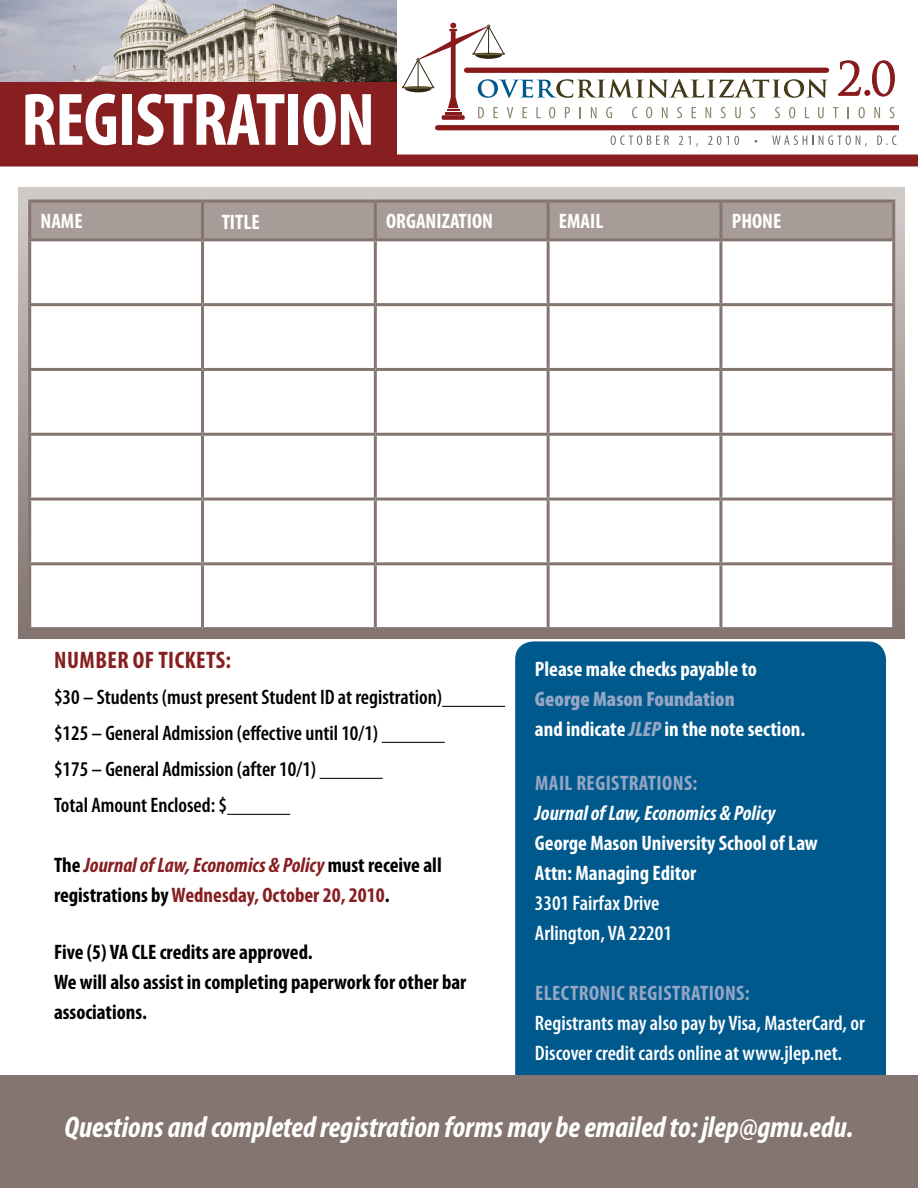
<style>
.page{position:relative;width:918px;height:1188px;background:#fff}
.page>*{position:absolute;margin:0;border:0;box-sizing:border-box;transform-origin:0 0}
.t1{font:700 condensed 75px "Myriad Pro";letter-spacing:-.015em;color:#fff}
.t2{font:italic 700 condensed 30px "Myriad Pro";color:#fff}
.t3{font:700 condensed 24px "Myriad Pro";color:#871e20}
.t4{font:700 condensed 21px/30px "Myriad Pro";color:#000}
.t5{font:700 condensed 21px/30px "Myriad Pro";color:#fff}
.t6{font:600 condensed 21px/36px "Myriad Pro";color:#000}
.t7{font:600 condensed 21px/30px "Myriad Pro";color:#fff}
.t8{font:700 condensed 21px "Myriad Pro";letter-spacing:.02em;color:#95a6c4}
.t9{font:italic 700 condensed 21px "Myriad Pro";color:#fff}
.s1{font-style:italic;color:#871e20}
.s2{color:#871e20}
.s3{font-weight:900;color:#95a6c4}
.s4{font-weight:900;font-style:italic;color:#95a6c4}
</style>
<div class="page">
<img style="left:0;top:0;width:397px;height:82px">
<div style="left:0;top:82px;width:397px;height:78px;background:#871e20"></div>
<div style="left:18px;top:188px;width:886px;height:451px;background:linear-gradient(to bottom,#d2cbc9,#81716d)"></div>
<hr style="left:442px;top:706px;width:63px;height:1px;background:#000">
<hr style="left:382px;top:742px;width:63px;height:1px;background:#000">
<hr style="left:320px;top:778px;width:63px;height:1px;background:#000">
<hr style="left:227px;top:814px;width:63px;height:1px;background:#000">
<div style="left:515px;top:641px;width:371px;height:474px;background:#00598d;border-radius:18px"></div>
<div style="left:31px;top:202px;width:861px;height:36px;background:#a89c98"></div>
<svg style="left:31px;top:241px;width:861px;height:386px"></svg>
<hr style="left:28px;top:200px;width:175px;height:2px;background:#847570">
<hr style="left:28px;top:202px;width:3px;height:36px;background:#847570">
<hr style="left:203px;top:200px;width:172px;height:2px;background:#847570">
<hr style="left:201px;top:202px;width:3px;height:36px;background:#847570">
<hr style="left:375px;top:200px;width:173px;height:2px;background:#847570">
<hr style="left:374px;top:202px;width:3px;height:36px;background:#847570">
<hr style="left:548px;top:200px;width:173px;height:2px;background:#847570">
<hr style="left:547px;top:202px;width:3px;height:36px;background:#847570">
<hr style="left:721px;top:200px;width:174px;height:2px;background:#847570">
<hr style="left:719px;top:202px;width:3px;height:36px;background:#847570">
<hr style="left:892px;top:202px;width:3px;height:36px;background:#847570">
<hr style="left:28px;top:238px;width:175px;height:3px;background:#847570">
<hr style="left:28px;top:241px;width:3px;height:62px;background:#847570">
<hr style="left:203px;top:238px;width:172px;height:3px;background:#847570">
<hr style="left:201px;top:241px;width:3px;height:62px;background:#847570">
<hr style="left:375px;top:238px;width:173px;height:3px;background:#847570">
<hr style="left:374px;top:241px;width:3px;height:62px;background:#847570">
<hr style="left:548px;top:238px;width:173px;height:3px;background:#847570">
<hr style="left:547px;top:241px;width:3px;height:62px;background:#847570">
<hr style="left:721px;top:238px;width:174px;height:3px;background:#847570">
<hr style="left:719px;top:241px;width:3px;height:62px;background:#847570">
<hr style="left:892px;top:241px;width:3px;height:62px;background:#847570">
<hr style="left:28px;top:303px;width:175px;height:3px;background:#847570">
<hr style="left:28px;top:306px;width:3px;height:62px;background:#847570">
<hr style="left:203px;top:303px;width:172px;height:3px;background:#847570">
<hr style="left:201px;top:306px;width:3px;height:62px;background:#847570">
<hr style="left:375px;top:303px;width:173px;height:3px;background:#847570">
<hr style="left:374px;top:306px;width:3px;height:62px;background:#847570">
<hr style="left:548px;top:303px;width:173px;height:3px;background:#847570">
<hr style="left:547px;top:306px;width:3px;height:62px;background:#847570">
<hr style="left:721px;top:303px;width:174px;height:3px;background:#847570">
<hr style="left:719px;top:306px;width:3px;height:62px;background:#847570">
<hr style="left:892px;top:306px;width:3px;height:62px;background:#847570">
<hr style="left:28px;top:368px;width:175px;height:3px;background:#847570">
<hr style="left:28px;top:371px;width:3px;height:62px;background:#847570">
<hr style="left:203px;top:368px;width:172px;height:3px;background:#847570">
<hr style="left:201px;top:371px;width:3px;height:62px;background:#847570">
<hr style="left:375px;top:368px;width:173px;height:3px;background:#847570">
<hr style="left:374px;top:371px;width:3px;height:62px;background:#847570">
<hr style="left:548px;top:368px;width:173px;height:3px;background:#847570">
<hr style="left:547px;top:371px;width:3px;height:62px;background:#847570">
<hr style="left:721px;top:368px;width:174px;height:3px;background:#847570">
<hr style="left:719px;top:371px;width:3px;height:62px;background:#847570">
<hr style="left:892px;top:371px;width:3px;height:62px;background:#847570">
<hr style="left:28px;top:433px;width:175px;height:3px;background:#847570">
<hr style="left:28px;top:436px;width:3px;height:62px;background:#847570">
<hr style="left:203px;top:433px;width:172px;height:3px;background:#847570">
<hr style="left:201px;top:436px;width:3px;height:62px;background:#847570">
<hr style="left:375px;top:433px;width:173px;height:3px;background:#847570">
<hr style="left:374px;top:436px;width:3px;height:62px;background:#847570">
<hr style="left:548px;top:433px;width:173px;height:3px;background:#847570">
<hr style="left:547px;top:436px;width:3px;height:62px;background:#847570">
<hr style="left:721px;top:433px;width:174px;height:3px;background:#847570">
<hr style="left:719px;top:436px;width:3px;height:62px;background:#847570">
<hr style="left:892px;top:436px;width:3px;height:62px;background:#847570">
<hr style="left:28px;top:498px;width:175px;height:3px;background:#847570">
<hr style="left:28px;top:501px;width:3px;height:61px;background:#847570">
<hr style="left:203px;top:498px;width:172px;height:3px;background:#847570">
<hr style="left:201px;top:501px;width:3px;height:61px;background:#847570">
<hr style="left:375px;top:498px;width:173px;height:3px;background:#847570">
<hr style="left:374px;top:501px;width:3px;height:61px;background:#847570">
<hr style="left:548px;top:498px;width:173px;height:3px;background:#847570">
<hr style="left:547px;top:501px;width:3px;height:61px;background:#847570">
<hr style="left:721px;top:498px;width:174px;height:3px;background:#847570">
<hr style="left:719px;top:501px;width:3px;height:61px;background:#847570">
<hr style="left:892px;top:501px;width:3px;height:61px;background:#847570">
<hr style="left:28px;top:562px;width:175px;height:3px;background:#847570">
<hr style="left:28px;top:565px;width:3px;height:62px;background:#847570">
<hr style="left:203px;top:562px;width:172px;height:3px;background:#847570">
<hr style="left:201px;top:565px;width:3px;height:62px;background:#847570">
<hr style="left:375px;top:562px;width:173px;height:3px;background:#847570">
<hr style="left:374px;top:565px;width:3px;height:62px;background:#847570">
<hr style="left:548px;top:562px;width:173px;height:3px;background:#847570">
<hr style="left:547px;top:565px;width:3px;height:62px;background:#847570">
<hr style="left:721px;top:562px;width:174px;height:3px;background:#847570">
<hr style="left:719px;top:565px;width:3px;height:62px;background:#847570">
<hr style="left:892px;top:565px;width:3px;height:62px;background:#847570">
<hr style="left:28px;top:627px;width:175px;height:3px;background:#847570">
<hr style="left:203px;top:627px;width:172px;height:3px;background:#847570">
<hr style="left:375px;top:627px;width:173px;height:3px;background:#847570">
<hr style="left:548px;top:627px;width:173px;height:3px;background:#847570">
<hr style="left:721px;top:627px;width:174px;height:3px;background:#847570">
<div style="left:0;top:1076px;width:918px;height:112px;background:#847570"></div>
<div style="left:438px;top:125px;width:460px;height:5px;background:#891a1c"></div>
<svg style="left:611px;top:135px;width:58px;height:10px"></svg>
<svg style="left:679px;top:136px;width:19px;height:11px"></svg>
<svg style="left:708px;top:136px;width:31px;height:9px"></svg>
<svg style="left:772px;top:135px;width:95px;height:12px"></svg>
<svg style="left:877px;top:135px;width:20px;height:10px"></svg>
<svg style="left:402px;top:23px;width:493px;height:97px"></svg>
<div style="left:0;top:154px;width:918px;height:12px;background:#871e20"></div>
<h1 class="t1" style="left:21px;top:78px;width:356px">REGISTRATION</h1>
<p class="t5" style="left:41px;top:206px;width:44px">NAME</p>
<p class="t5" style="left:222px;top:207px;width:39px">TITLE</p>
<p class="t5" style="left:386px;top:206px;width:108px">ORGANIZATION</p>
<p class="t5" style="left:559px;top:206px;width:46px">EMAIL</p>
<p class="t5" style="left:732px;top:206px;width:51px">PHONE</p>
<p class="t3" style="left:54px;top:647px;width:26px">Number</p>
<p class="t3" style="left:133px;top:647px;width:100px">of tickets:</p>
<p class="t6" style="left:54px;top:680px;width:390px">$30 – Students (must present Student ID at registration) $125 – General Admission (effective until 10/1)<br>$175 – General Admission (after 10/1)<br>Total Amount Enclosed: $</p>
<p class="t4" style="left:54px;top:851px;width:389px">The <span class="s1">Journal of Law, Economics &amp; Policy</span> must receive all registrations by <span class="s2">Wednesday, October 20, 2010</span>.</p>
<p class="t4" style="left:54px;top:938px;width:414px">Five (5) VA CLE credits are approved.<br>We will also assist in completing paperwork for other bar associations.</p>
<p class="t5" style="left:535px;top:654px;width:223px">Please make checks payable to</p>
<p class="t5" style="left:535px;top:684px;width:272px"><span class="s3">George Mason Foundation<br></span>and indicate <span class="s4">JLEP</span> in the note section.</p>
<p class="t8" style="left:535px;top:771px;width:62px">Mail Registrations</p>
<p class="t8" style="left:693px;top:771px;width:6px">:</p>
<p class="t9" style="left:535px;top:802px;width:242px">Journal of Law, Economics &amp; Policy</p>
<p class="t5" style="left:535px;top:828px;width:284px">George Mason University School of Law<br>Attn: Managing Editor</p>
<p class="t7" style="left:535px;top:888px;width:139px">3301 Fairfax Drive<br>Arlington, VA 22201</p>
<p class="t8" style="left:535px;top:981px;width:114px">ELECTRONIC Registrations</p>
<p class="t8" style="left:745px;top:981px;width:6px">:</p>
<p class="t7" style="left:535px;top:1008px;width:331px">Registrants may also pay by Visa, MasterCard, or<br>Discover credit cards online at www.jlep.net.</p>
<h2 class="t2" style="left:64px;top:1111px;width:791px">Questions and completed registration forms may be emailed to: jlep@gmu.edu.</h2>
</div>
